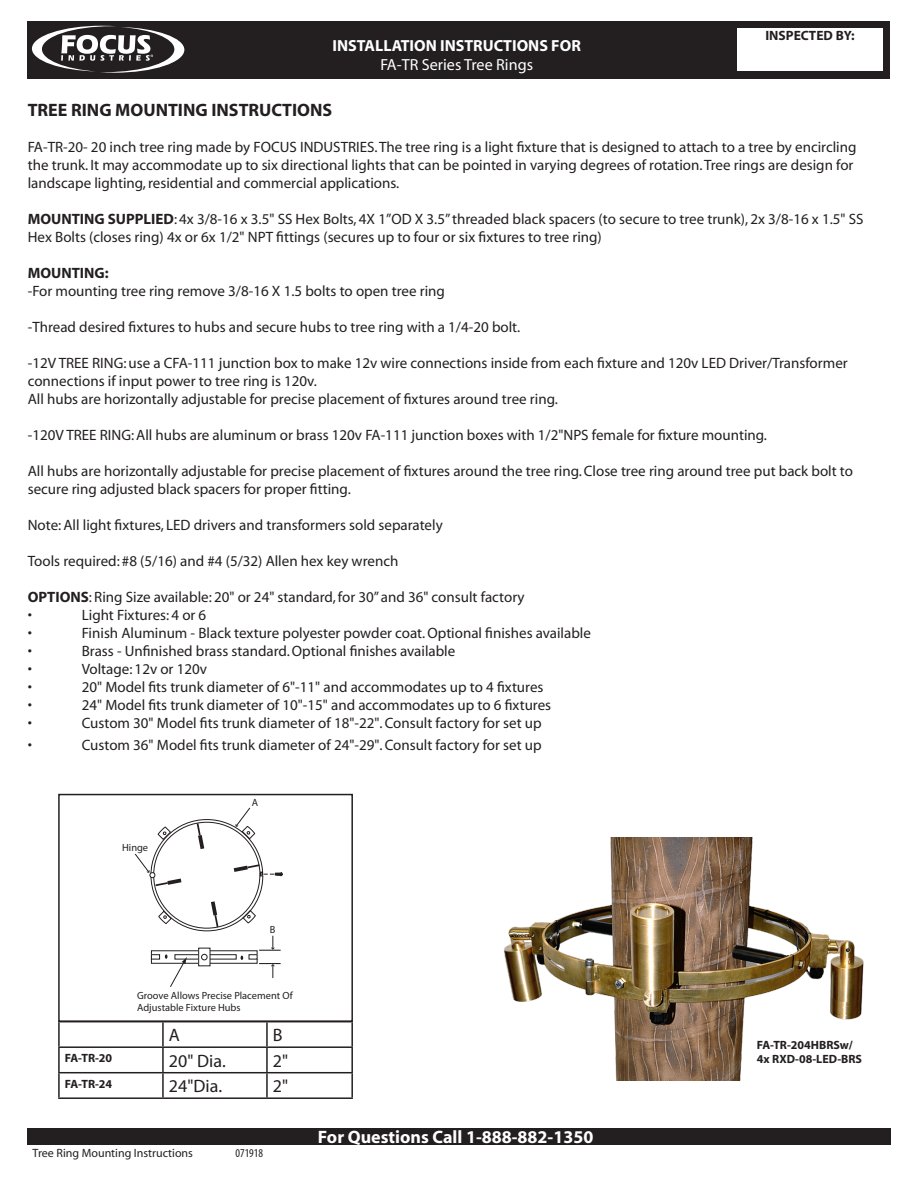
<style>
.page{position:relative;width:918px;height:1188px;background:#fff}
.page>*{position:absolute;margin:0;border:0;box-sizing:border-box;transform-origin:0 0}
.t1{font:700 18px "Myriad";color:#fff}
.t2{font:700 18px "Myriad";color:#231f20}
.t3{font:18px "Myriad Pro";color:#231f20}
.t4{font:700 16.05px/19.4px "Myriad";color:#fff;text-align:center}
.t5{font:15px/18px "Myriad";color:#231f20}
.t6{font:700 15px "Myriad";color:#231f20}
.t7{font:700 13.5px "Myriad";color:#231f20}
.t8{font:700 12px/14.4px "Myriad Pro";color:#231f20}
.t9{font:12px "Myriad";color:#231f20}
.t10{font:condensed 12px "Myriad Pro";color:#231f20}
.t11{font:10.35px/12.5px "Myriad Pro";color:#231f20}
.s1{font-weight:400}
.s2{font-weight:700}
</style>
<div class="page">
<div style="left:28px;top:1129px;width:863px;height:16px;background:#231f20"></div>
<div style="left:28px;top:21px;width:862px;height:58px;background:#231f20"></div>
<div style="left:737px;top:29px;width:146px;height:42px;background:#fff"></div>
<svg style="left:32px;top:26px;width:152px;height:47px"></svg>
<svg style="left:134px;top:807px;width:149px;height:180px"></svg>
<div style="left:201px;top:954px;width:7px;height:6px;border:1px solid #231f20;border-radius:50%"></div>
<div style="left:58px;top:794px;width:295px;height:228px;border:2px solid #231f20"></div>
<hr style="left:58px;top:1021px;width:105px;height:1px;background:#231f20">
<hr style="left:58px;top:1022px;width:2px;height:24px;background:#231f20">
<hr style="left:163px;top:1021px;width:104px;height:1px;background:#231f20">
<hr style="left:162px;top:1022px;width:2px;height:24px;background:#231f20">
<hr style="left:267px;top:1021px;width:86px;height:1px;background:#231f20">
<hr style="left:266px;top:1022px;width:2px;height:24px;background:#231f20">
<hr style="left:351px;top:1022px;width:2px;height:24px;background:#231f20">
<hr style="left:58px;top:1046px;width:105px;height:2px;background:#231f20">
<hr style="left:58px;top:1048px;width:2px;height:24px;background:#231f20">
<hr style="left:163px;top:1046px;width:104px;height:2px;background:#231f20">
<hr style="left:162px;top:1048px;width:2px;height:24px;background:#231f20">
<hr style="left:267px;top:1046px;width:86px;height:2px;background:#231f20">
<hr style="left:266px;top:1048px;width:2px;height:24px;background:#231f20">
<hr style="left:351px;top:1048px;width:2px;height:24px;background:#231f20">
<hr style="left:58px;top:1072px;width:105px;height:1px;background:#231f20">
<hr style="left:58px;top:1073px;width:2px;height:24px;background:#231f20">
<hr style="left:163px;top:1072px;width:104px;height:1px;background:#231f20">
<hr style="left:162px;top:1073px;width:2px;height:24px;background:#231f20">
<hr style="left:267px;top:1072px;width:86px;height:1px;background:#231f20">
<hr style="left:266px;top:1073px;width:2px;height:24px;background:#231f20">
<hr style="left:351px;top:1073px;width:2px;height:24px;background:#231f20">
<hr style="left:58px;top:1097px;width:105px;height:2px;background:#231f20">
<hr style="left:163px;top:1097px;width:104px;height:2px;background:#231f20">
<hr style="left:267px;top:1097px;width:86px;height:2px;background:#231f20">
<img style="left:503px;top:838px;width:361px;height:243px">
<p class="t4" style="left:333px;top:36px;width:250px">INSTALLATION INSTRUCTIONS FOR<br><span class="s1">FA-TR Series Tree Rings</span></p>
<p class="t7" style="left:765px;top:29px;width:91px">INSPECTED BY:</p>
<p class="t2" style="left:28px;top:101px;width:306px">TREE RING MOUNTING INSTRUCTIONS</p>
<p class="t5" style="left:28px;top:139px;width:830px">FA-TR-20- 20 inch tree ring made by FOCUS INDUSTRIES. The tree ring is a light fixture that is designed to attach to a tree by encircling the trunk. It may accommodate up to six directional lights that can be pointed in varying degrees of rotation. Tree rings are design for landscape lighting, residential and commercial applications.</p>
<p class="t5" style="left:28px;top:211px;width:837px"><span class="s2">MOUNTING SUPPLIED</span>: 4x 3/8-16 x 3.5" SS Hex Bolts, 4X 1”OD X 3.5” threaded black spacers (to secure to tree trunk), 2x 3/8-16 x 1.5" SS<br>Hex Bolts (closes ring) 4x or 6x 1/2" NPT fittings (secures up to four or six fixtures to tree ring)</p>
<p class="t6" style="left:28px;top:265px;width:82px">MOUNTING:</p>
<p class="t5" style="left:28px;top:283px;width:419px">-For mounting tree ring remove 3/8-16 X 1.5 bolts to open tree ring</p>
<p class="t5" style="left:28px;top:319px;width:494px">-Thread desired fixtures to hubs and secure hubs to tree ring with a 1/4-20 bolt.</p>
<p class="t5" style="left:28px;top:355px;width:822px">-12V TREE RING: use a CFA-111 junction box to make 12v wire connections inside from each fixture and 120v LED Driver/Transformer connections if input power to tree ring is 120v.<br>All hubs are horizontally adjustable for precise placement of fixtures around tree ring.</p>
<p class="t5" style="left:28px;top:427px;width:741px">-120V TREE RING: All hubs are aluminum or brass 120v FA-111 junction boxes with 1/2"NPS female for fixture mounting.</p>
<p class="t5" style="left:28px;top:463px;width:827px">All hubs are horizontally adjustable for precise placement of fixtures around the tree ring. Close tree ring around tree put back bolt to secure ring adjusted black spacers for proper fitting.</p>
<p class="t5" style="left:28px;top:517px;width:416px">Note: All light fixtures, LED drivers and transformers sold separately</p>
<p class="t5" style="left:28px;top:553px;width:372px">Tools required: #8 (5/16) and #4 (5/32) Allen hex key wrench</p>
<p class="t5" style="left:28px;top:589px;width:498px"><span class="s2">OPTIONS</span>: Ring Size available: 20" or 24" standard, for 30” and 36" consult factory</p>
<p class="t5" style="left:28px;top:607px;width:6px">•</p>
<p class="t5" style="left:82px;top:607px;width:126px">Light Fixtures: 4 or 6</p>
<p class="t5" style="left:28px;top:625px;width:6px">•</p>
<p class="t5" style="left:82px;top:625px;width:511px">Finish Aluminum - Black texture polyester powder coat. Optional finishes available</p>
<p class="t5" style="left:28px;top:643px;width:6px">•</p>
<p class="t5" style="left:82px;top:643px;width:375px">Brass - Unfinished brass standard. Optional finishes available</p>
<p class="t5" style="left:28px;top:661px;width:6px">•</p>
<p class="t5" style="left:82px;top:661px;width:127px">Voltage: 12v or 120v</p>
<p class="t5" style="left:28px;top:679px;width:6px">•</p>
<p class="t5" style="left:82px;top:679px;width:463px">20" Model fits trunk diameter of 6"-11" and accommodates up to 4 fixtures</p>
<p class="t5" style="left:28px;top:697px;width:6px">•</p>
<p class="t5" style="left:82px;top:697px;width:471px">24" Model fits trunk diameter of 10"-15" and accommodates up to 6 fixtures</p>
<p class="t5" style="left:28px;top:715px;width:6px">•</p>
<p class="t5" style="left:82px;top:715px;width:461px">Custom 30" Model fits trunk diameter of 18"-22". Consult factory for set up</p>
<p class="t5" style="left:28px;top:736px;width:6px">•</p>
<p class="t5" style="left:82px;top:736px;width:461px">Custom 36" Model fits trunk diameter of 24"-29". Consult factory for set up</p>
<p class="t11" style="left:122px;top:841px;width:28px">Hinge</p>
<p class="t11" style="left:252px;top:796px;width:8px">A</p>
<p class="t11" style="left:270px;top:924px;width:7px">B</p>
<p class="t11" style="left:137px;top:989px;width:157px">Groove Allows Precise Placement Of<br>Adjustable Fixture Hubs</p>
<p class="t3" style="left:169px;top:1025px;width:13px">A</p>
<p class="t3" style="left:273px;top:1025px;width:11px">B</p>
<p class="t8" style="left:65px;top:1051px;width:49px">FA-TR-20</p>
<p class="t3" style="left:169px;top:1051px;width:58px">20" Dia.</p>
<p class="t3" style="left:273px;top:1051px;width:17px">2"</p>
<p class="t8" style="left:65px;top:1077px;width:49px">FA-TR-24</p>
<p class="t3" style="left:169px;top:1076px;width:55px">24"Dia.</p>
<p class="t3" style="left:273px;top:1076px;width:17px">2"</p>
<p class="t9" style="left:33px;top:1147px;width:162px">Tree Ring Mounting Instructions</p>
<p class="t10" style="left:235px;top:1147px;width:29px">071918</p>
<p class="t1" style="left:318px;top:1128px;width:277px">For Questions Call 1-888-882-1350</p>
<p class="t8" style="left:757px;top:1038px;width:107px">FA-TR-204HBRSw/<br>4x RXD-08-LED-BRS</p>
</div>
